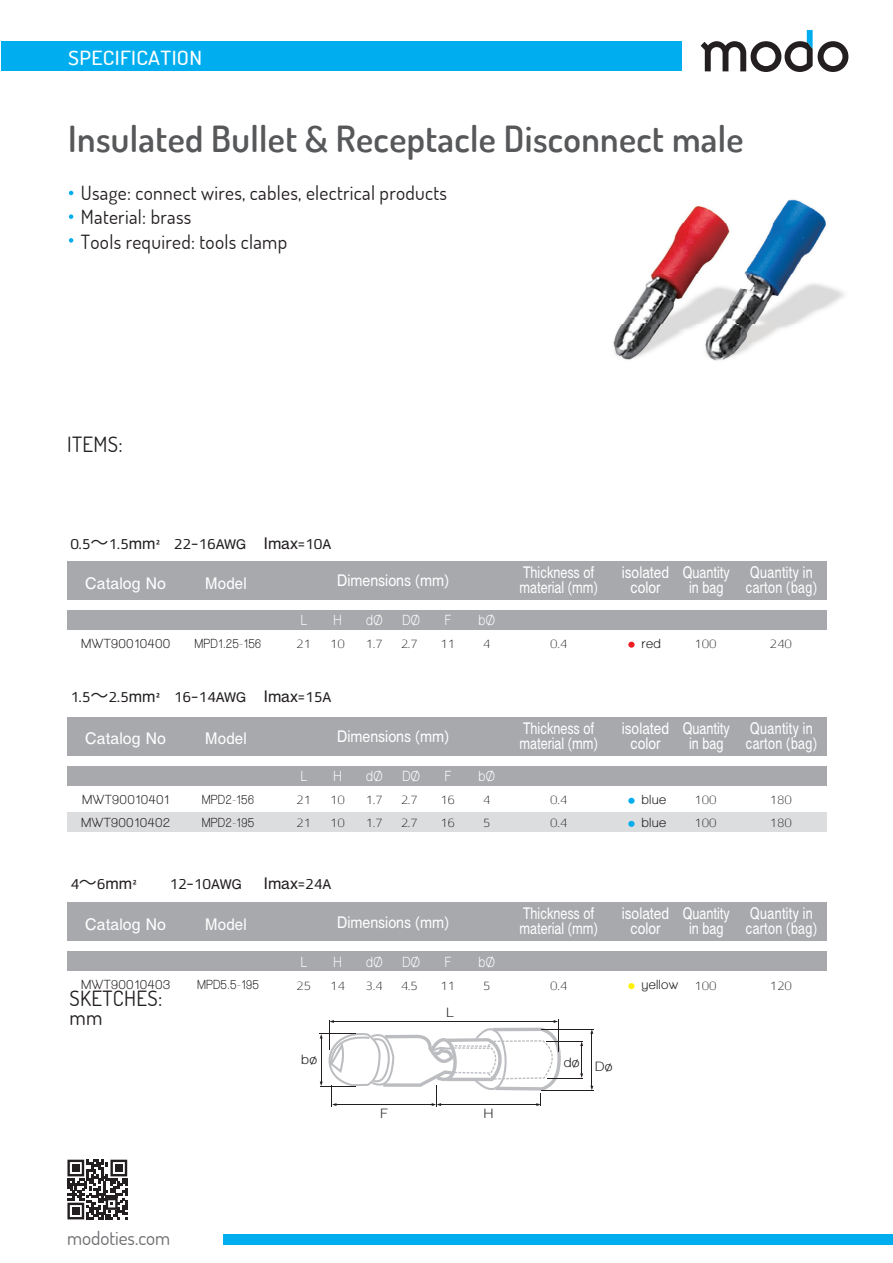
<style>
.page{position:relative;width:893px;height:1263px;background:#fff}
.page>*{position:absolute;margin:0;border:0;box-sizing:border-box;transform-origin:0 0}
.t1{font:600 36px "Terminal Dosis";letter-spacing:.01em;color:#57585a}
.t2{font:21px/19.5px "Terminal Dosis";letter-spacing:.015em;color:#231f20}
.t3{font:19.5px/24.3px "Terminal Dosis";letter-spacing:.015em;color:#231f20}
.t4{font:500 19.5px "Terminal Dosis";letter-spacing:.015em;color:#fff;scale:1.12 1}
.t5{font:19.05px "Terminal Dosis";color:#6c6d70}
.t6{font:18px/15px "Rega Lifney MF";color:#fff;scale:.8 1}
.t7{font:18px "Rega Lifney MF";color:#231f20}
.t8{font:18px "Rega Lifney MF";color:#fff;scale:.9 1}
.t9{font:18px/15px "Rega Lifney MF";color:#fff;text-align:center;scale:.87 1}
.t10{font:18px "Rega Lifney MF";color:#fff}
.t11{font:18px "Rega Lifney MF";color:#fff;scale:.95 1}
.t12{font:300 15px/23.1px "Rega Lifney MF";color:#231f20}
.t13{font:700 condensed 15px "Walkway";letter-spacing:.05em;color:#fff;scale:1.07 1}
.t14{font:700 condensed 13.8px "Walkway";color:#231f20;scale:1.34 1}
.t15{font:700 condensed 13.5px/23.1px "Walkway";letter-spacing:.05em;color:#231f20;scale:1.24 1}
.t16{font:700 condensed 13.5px/23.1px "Walkway";letter-spacing:.05em;color:#231f20;scale:1.07 1}
.t17{font:700 condensed 13.5px/23.1px "Walkway";letter-spacing:.05em;color:#231f20;scale:1.29 1}
.s1{font-family:"Koz Go Pr 6 N"}
.s2{font-size:15px}
</style>
<div class="page">
<img style="left:613px;top:199px;width:232px;height:162px">
<hr style="left:547px;top:1041px;width:36px;height:1px;background:#231f20">
<hr style="left:547px;top:1078px;width:36px;height:1px;background:#231f20">
<hr style="left:541px;top:1090px;width:52px;height:1px;background:#231f20">
<hr style="left:541px;top:1029px;width:52px;height:1px;background:#231f20">
<svg style="left:580px;top:1042px;width:3px;height:36px"></svg>
<hr style="left:591px;top:1033px;width:1px;height:54px;background:#231f20">
<hr style="left:558px;top:1019px;width:1px;height:33px;background:#231f20">
<svg style="left:320px;top:1020px;width:241px;height:86px"></svg>
<hr style="left:333px;top:1021px;width:221px;height:1px;background:#231f20">
<div style="left:67px;top:561px;width:759px;height:39px;background:#a8a9ad"></div>
<div style="left:67px;top:610px;width:759px;height:20px;background:#a8a9ad"></div>
<div style="left:67px;top:812px;width:759px;height:20px;background:#dcdddf"></div>
<div style="left:67px;top:717px;width:759px;height:39px;background:#a8a9ad"></div>
<div style="left:67px;top:766px;width:759px;height:20px;background:#a8a9ad"></div>
<div style="left:67px;top:902px;width:759px;height:39px;background:#a8a9ad"></div>
<div style="left:67px;top:951px;width:759px;height:20px;background:#a8a9ad"></div>
<svg style="left:701px;top:30px;width:147px;height:42px"></svg>
<div style="left:1px;top:42px;width:680px;height:29px;background:#00aeef"></div>
<div style="left:223px;top:1234px;width:670px;height:10px;background:#00aeef"></div>
<svg style="left:69px;top:191px;width:4px;height:4px"></svg>
<svg style="left:69px;top:214px;width:4px;height:5px"></svg>
<svg style="left:69px;top:238px;width:4px;height:5px"></svg>
<div style="left:628px;top:642px;width:7px;height:6px;background:#ee1d23;border-radius:50%"></div>
<div style="left:628px;top:798px;width:7px;height:6px;background:#00aeef;border-radius:50%"></div>
<div style="left:628px;top:983px;width:7px;height:6px;background:#fff101;border-radius:50%"></div>
<div style="left:628px;top:821px;width:7px;height:6px;background:#00aeef;border-radius:50%"></div>
<svg style="left:67px;top:1160px;width:60px;height:59px"></svg>
<p class="t4" style="left:68px;top:45px;width:121px">SPECIFICATION</p>
<h1 class="t1" style="left:68px;top:116px;width:677px">Insulated Bullet &amp; Receptacle Disconnect male</h1>
<p class="t3" style="left:81px;top:180px;width:368px">Usage: connect wires, cables, electrical products<br>Material: brass<br>Tools required: tools clamp</p>
<p class="t2" style="left:67px;top:434px;width:57px">ITEMS:</p>
<p class="t7" style="left:70px;top:534px;width:263px">0.5<span class="s1">～</span>1.5mm² 22-16<span class="s2">AWG</span> Imax=10<span class="s2">A</span></p>
<p class="t6" style="left:519px;top:566px;width:100px">Thickness of material (mm)</p>
<p class="t10" style="left:85px;top:574px;width:82px">Catalog No</p>
<p class="t11" style="left:205px;top:574px;width:45px">Model</p>
<p class="t6" style="left:745px;top:567px;width:91px;rotate:-1deg">Quantity in carton (bag)</p>
<p class="t6" style="left:683px;top:566px;width:60px;text-align:center">Quantity in bag</p>
<p class="t9" style="left:622px;top:566px;width:56px">isolated color</p>
<p class="t8" style="left:337px;top:571px;width:126px">Dimensions (mm)</p>
<p class="t15" style="left:81px;top:631px;width:73px">MWT90010400</p>
<p class="t16" style="left:195px;top:631px;width:63px">MPD1.25-156</p>
<p class="t13" style="left:301px;top:612px;width:7px">L</p>
<p class="t13" style="left:334px;top:612px;width:9px">H</p>
<p class="t13" style="left:367px;top:612px;width:16px">dØ</p>
<p class="t13" style="left:403px;top:612px;width:17px">DØ</p>
<p class="t13" style="left:445px;top:612px;width:7px">F</p>
<p class="t13" style="left:479px;top:612px;width:16px">bØ</p>
<p class="t12" style="left:296px;top:633px;width:16px">21</p>
<p class="t12" style="left:330px;top:633px;width:16px">10</p>
<p class="t12" style="left:366px;top:633px;width:54px">1.7 2.7</p>
<p class="t12" style="left:440px;top:633px;width:16px">11</p>
<p class="t12" style="left:550px;top:633px;width:19px">0.4</p>
<p class="t12" style="left:483px;top:633px;width:9px">4</p>
<p class="t7" style="left:70px;top:687px;width:263px">1.5<span class="s1">～</span>2.5mm² 16-14<span class="s2">AWG</span> Imax=15<span class="s2">A</span></p>
<p class="t17" style="left:642px;top:631px;width:16px">red</p>
<p class="t12" style="left:694px;top:633px;width:24px">100</p>
<p class="t12" style="left:770px;top:633px;width:24px">240</p>
<p class="t10" style="left:85px;top:729px;width:82px">Catalog No</p>
<p class="t11" style="left:205px;top:729px;width:45px">Model</p>
<p class="t6" style="left:745px;top:723px;width:91px;rotate:-1deg">Quantity in carton (bag)</p>
<p class="t6" style="left:683px;top:722px;width:60px;text-align:center">Quantity in bag</p>
<p class="t6" style="left:519px;top:722px;width:100px">Thickness of material (mm)</p>
<p class="t9" style="left:622px;top:722px;width:56px">isolated color</p>
<p class="t8" style="left:337px;top:727px;width:126px">Dimensions (mm)</p>
<p class="t13" style="left:301px;top:768px;width:7px">L</p>
<p class="t13" style="left:334px;top:768px;width:9px">H</p>
<p class="t13" style="left:367px;top:768px;width:16px">dØ</p>
<p class="t13" style="left:403px;top:768px;width:17px">DØ</p>
<p class="t13" style="left:445px;top:768px;width:7px">F</p>
<p class="t13" style="left:479px;top:768px;width:16px">bØ</p>
<p class="t15" style="left:81px;top:787px;width:73px">MWT90010401<br>MWT90010402</p>
<p class="t16" style="left:202px;top:787px;width:50px">MPD2-156<br>MPD2-195</p>
<p class="t12" style="left:296px;top:789px;width:16px">21<br>21</p>
<p class="t12" style="left:550px;top:789px;width:19px">0.4<br>0.4</p>
<p class="t12" style="left:330px;top:789px;width:16px">10<br>10</p>
<p class="t12" style="left:401px;top:789px;width:19px">2.7<br>2.7</p>
<p class="t12" style="left:440px;top:789px;width:16px">16<br>16</p>
<p class="t12" style="left:366px;top:789px;width:19px">1.7<br>1.7</p>
<p class="t12" style="left:483px;top:789px;width:9px">4<br>5</p>
<p class="t17" style="left:642px;top:787px;width:20px">blue blue</p>
<p class="t12" style="left:694px;top:789px;width:24px">100<br>100</p>
<p class="t12" style="left:770px;top:789px;width:24px">180<br>180</p>
<p class="t7" style="left:70px;top:874px;width:69px">4<span class="s1">～</span>6mm²</p>
<p class="t7" style="left:169px;top:874px;width:163px">12-10<span class="s2">AWG</span> Imax=24<span class="s2">A</span></p>
<p class="t10" style="left:85px;top:914px;width:82px">Catalog No</p>
<p class="t11" style="left:205px;top:914px;width:45px">Model</p>
<p class="t6" style="left:745px;top:908px;width:91px;rotate:-1deg">Quantity in carton (bag)</p>
<p class="t6" style="left:683px;top:907px;width:60px;text-align:center">Quantity in bag</p>
<p class="t6" style="left:519px;top:907px;width:100px">Thickness of material (mm)</p>
<p class="t9" style="left:622px;top:907px;width:56px">isolated color</p>
<p class="t8" style="left:337px;top:913px;width:126px">Dimensions (mm)</p>
<p class="t15" style="left:81px;top:973px;width:73px">MWT90010403</p>
<p class="t2" style="left:70px;top:988px;width:94px">SKETCHES: mm</p>
<p class="t16" style="left:197px;top:973px;width:59px">MPD5.5-195</p>
<p class="t13" style="left:301px;top:953px;width:7px">L</p>
<p class="t13" style="left:334px;top:953px;width:9px">H</p>
<p class="t13" style="left:367px;top:953px;width:16px">dØ</p>
<p class="t13" style="left:403px;top:953px;width:17px">DØ</p>
<p class="t13" style="left:445px;top:953px;width:7px">F</p>
<p class="t13" style="left:479px;top:953px;width:16px">bØ</p>
<p class="t17" style="left:642px;top:973px;width:30px">yellow</p>
<p class="t12" style="left:296px;top:974px;width:16px">25</p>
<p class="t12" style="left:330px;top:974px;width:16px">14</p>
<p class="t12" style="left:366px;top:974px;width:54px">3.4 4.5</p>
<p class="t12" style="left:440px;top:974px;width:16px">11</p>
<p class="t12" style="left:550px;top:974px;width:19px">0.4</p>
<p class="t12" style="left:694px;top:974px;width:24px">100</p>
<p class="t12" style="left:483px;top:974px;width:9px">5</p>
<p class="t14" style="left:302px;top:1052px;width:13px">bø</p>
<p class="t14" style="left:447px;top:1005px;width:6px">L</p>
<p class="t14" style="left:381px;top:1105px;width:6px">F</p>
<p class="t14" style="left:484px;top:1105px;width:8px">H</p>
<p class="t14" style="left:564px;top:1057px;width:37px">dø Dø</p>
<p class="t5" style="left:67px;top:1225px;width:105px">modoties.com</p>
<p class="t12" style="left:770px;top:974px;width:24px">120</p>
</div>
